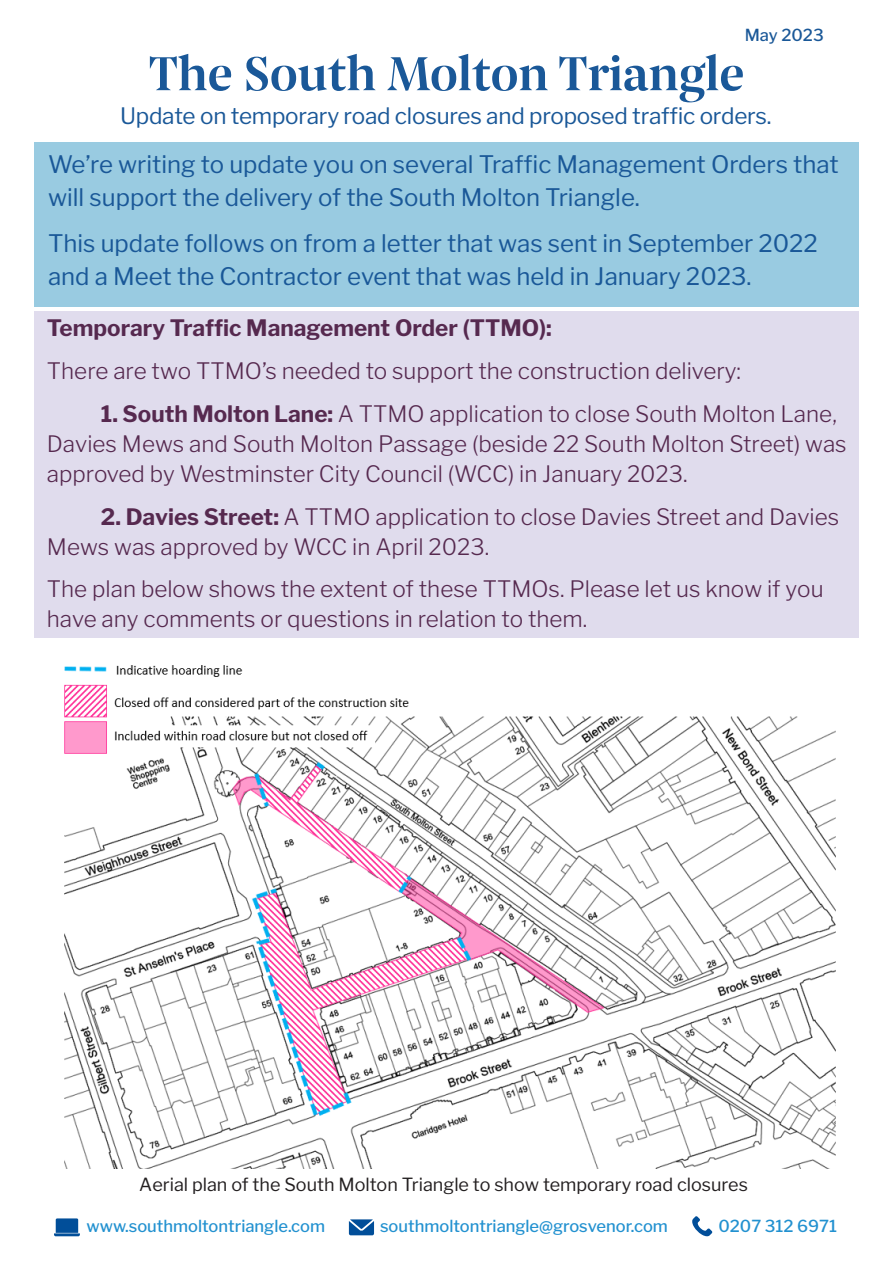
<style>
.page{position:relative;width:893px;height:1263px;background:#fff}
.page>*{position:absolute;margin:0;border:0;box-sizing:border-box;transform-origin:0 0}
.Heading{font:52.5px "Grosvenor Headline";letter-spacing:-.01em;color:#1a5898}
.Body{font:24px/33px "Libre Franklin";color:#1a5898}
.Body-2{font:300 22.5px/30px "Libre Franklin";color:#56294f}
.Heading-2{font:22.5px "Libre Franklin";letter-spacing:-.01em;color:#1a5898}
.Body-3{font:700 22.5px "Libre Franklin";color:#56294f}
.Body-4{font:18px "Libre Franklin";color:#231f20}
.Body-5{font:500 16.5px "Libre Franklin";color:#2291d0}
.Body-6{font:500 16.5px "Libre Franklin";color:#1a5898}
.s1{font-weight:700}
</style>
<div class="page">
<div style="left:34px;top:142px;width:825px;height:164px;background:#99cbe1"></div>
<div style="left:34px;top:311px;width:825px;height:327px;background:#e0dced"></div>
<svg style="left:692px;top:1216px;width:20px;height:20px"></svg>
<svg style="left:349px;top:1219px;width:25px;height:16px"></svg>
<svg style="left:54px;top:1218px;width:26px;height:18px"></svg>
<img style="left:64px;top:665px;width:772px;height:504px">
<p class="Body-6" style="left:745px;top:25px;width:81px">May 2023</p>
<p class="Heading" style="left:148px;top:36px;width:598px">The South Molton Triangle</p>
<p class="Heading-2" style="left:120px;top:103px;width:653px">Update on temporary road closures and proposed traffic orders.</p>
<p class="Body" style="left:48px;top:148px;width:792px">We’re writing to update you on several Traffic Management Orders that will support the delivery of the South Molton Triangle.</p>
<p class="Body" style="left:48px;top:227px;width:771px">This update follows on from a letter that was sent in September 2022 and a Meet the Contractor event that was held in January 2023.</p>
<p class="Body-3" style="left:47px;top:315px;width:506px">Temporary Traffic Management Order (TTMO):</p>
<p class="Body-2" style="left:47px;top:356px;width:695px">There are two TTMO’s needed to support the construction delivery:</p>
<p class="Body-2" style="left:47px;top:399px;width:801px;text-indent:54px"><span class="s1">1. South Molton Lane:</span> A TTMO application to close South Molton Lane,<br>Davies Mews and South Molton Passage (beside 22 South Molton Street) was approved by Westminster City Council (WCC) in January 2023.</p>
<p class="Body-2" style="left:47px;top:501px;width:794px;text-indent:54px"><span class="s1">2. Davies Street:</span> A TTMO application to close Davies Street and Davies<br>Mews was approved by WCC in April 2023.</p>
<p class="Body-2" style="left:47px;top:574px;width:778px">The plan below shows the extent of these TTMOs. Please let us know if you have any comments or questions in relation to them.</p>
<p class="Body-4" style="left:139px;top:1174px;width:610px">Aerial plan of the South Molton Triangle to show temporary road closures</p>
<p class="Body-5" style="left:87px;top:1216px;width:240px">www.southmoltontriangle.com</p>
<p class="Body-5" style="left:380px;top:1216px;width:289px">southmoltontriangle@grosvenor.com</p>
<p class="Body-5" style="left:718px;top:1216px;width:120px">0207 312 6971</p>
</div>
